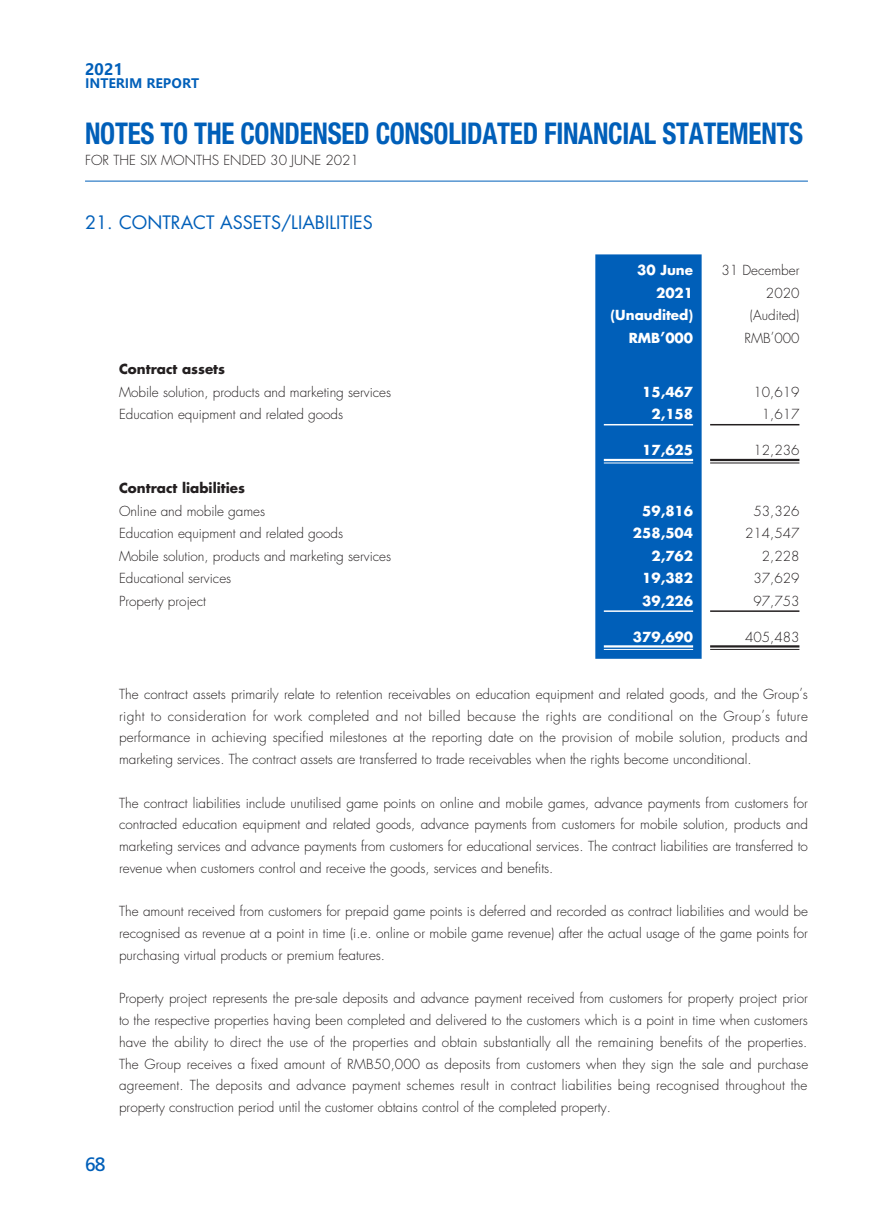
<style>
.page{position:relative;width:893px;height:1212px;background:#fff}
.page>*{position:absolute;margin:0;border:0;box-sizing:border-box;transform-origin:0 0}
.t1{font:700 condensed 30px "Helvetica Neue LT Std";letter-spacing:-.01em;color:#005fb9;scale:.9 1}
.t2{font:19.35px "Frutiger LT Std";color:#005fb9}
.t3{font:18px "Futura Std";color:#005fb9}
.t4{font:700 15.6px "Microsoft Ya Hei";color:#005fb9}
.t5{font:300 13.5px/21.8px "Futura Std";color:#231f20;text-align:justify}
.t6{font:700 13.5px "Futura Std";color:#fff}
.t7{font:700 13.5px "Futura Std";color:#231f20}
.t8{font:700 12.9px "Microsoft Ya Hei";color:#005fb9}
</style>
<div class="page">
<hr style="left:85px;top:181px;width:723px;height:1px;background:#005fb9">
<div style="left:595px;top:254px;width:107px;height:405px;background:#005fb9"></div>
<hr style="left:604px;top:424px;width:89px;height:1px;background:#fff">
<hr style="left:710px;top:424px;width:89px;height:1px;background:#231f20">
<hr style="left:604px;top:459px;width:89px;height:2px;background:#fff">
<hr style="left:604px;top:463px;width:89px;height:1px;background:#fff">
<hr style="left:710px;top:459px;width:89px;height:2px;background:#231f20">
<hr style="left:710px;top:463px;width:89px;height:1px;background:#231f20">
<hr style="left:604px;top:610px;width:89px;height:2px;background:#fff">
<hr style="left:710px;top:610px;width:89px;height:2px;background:#231f20">
<hr style="left:604px;top:645px;width:89px;height:2px;background:#fff">
<hr style="left:604px;top:649px;width:89px;height:1px;background:#fff">
<hr style="left:710px;top:645px;width:89px;height:2px;background:#231f20">
<hr style="left:710px;top:649px;width:89px;height:1px;background:#231f20">
<p class="t4" style="left:85px;top:58px;width:40px">2021</p>
<p class="t8" style="left:85px;top:74px;width:116px">INTERIM REPORT</p>
<h1 class="t1" style="left:85px;top:115px;width:799px">NOTES TO THE CONDENSED CONSOLIDATED FINANCIAL STATEMENTS</h1>
<p class="t5" style="left:85px;top:149px;width:275px">FOR THE SIX MONTHS ENDED 30 JUNE 2021</p>
<h3 class="t3" style="left:85px;top:211px;width:289px">21. CONTRACT ASSETS/LIABILITIES</h3>
<p class="t6" style="left:637px;top:261px;width:57px">30 June</p>
<p class="t5" style="left:721px;top:260px;width:79px">31 December</p>
<p class="t6" style="left:656px;top:284px;width:39px">2021</p>
<p class="t5" style="left:766px;top:282px;width:35px">2020</p>
<p class="t6" style="left:610px;top:306px;width:84px">(Unaudited)</p>
<p class="t5" style="left:750px;top:305px;width:51px">(Audited)</p>
<p class="t6" style="left:629px;top:329px;width:66px">RMB’000</p>
<p class="t5" style="left:744px;top:327px;width:56px">RMB’000</p>
<p class="t7" style="left:119px;top:360px;width:108px">Contract assets</p>
<p class="t5" style="left:119px;top:381px;width:274px">Mobile solution, products and marketing services</p>
<p class="t6" style="left:642px;top:383px;width:52px">15,467</p>
<p class="t5" style="left:753px;top:381px;width:48px">10,619</p>
<p class="t5" style="left:119px;top:404px;width:226px">Education equipment and related goods</p>
<p class="t6" style="left:651px;top:405px;width:43px">2,158</p>
<p class="t5" style="left:762px;top:404px;width:39px">1,617</p>
<p class="t6" style="left:642px;top:441px;width:52px">17,625</p>
<p class="t5" style="left:753px;top:440px;width:48px">12,236</p>
<p class="t7" style="left:119px;top:479px;width:127px">Contract liabilities</p>
<p class="t5" style="left:119px;top:500px;width:148px">Online and mobile games</p>
<p class="t6" style="left:642px;top:502px;width:52px">59,816</p>
<p class="t5" style="left:753px;top:500px;width:48px">53,326</p>
<p class="t5" style="left:119px;top:523px;width:226px">Education equipment and related goods</p>
<p class="t6" style="left:633px;top:524px;width:62px">258,504</p>
<p class="t5" style="left:745px;top:523px;width:56px">214,547</p>
<p class="t5" style="left:119px;top:545px;width:274px">Mobile solution, products and marketing services</p>
<p class="t6" style="left:651px;top:547px;width:43px">2,762</p>
<p class="t5" style="left:762px;top:545px;width:39px">2,228</p>
<p class="t5" style="left:119px;top:568px;width:114px">Educational services</p>
<p class="t6" style="left:642px;top:569px;width:52px">19,382</p>
<p class="t5" style="left:753px;top:568px;width:48px">37,629</p>
<p class="t5" style="left:119px;top:590px;width:88px">Property project</p>
<p class="t6" style="left:642px;top:592px;width:52px">39,226</p>
<p class="t5" style="left:753px;top:590px;width:48px">97,753</p>
<p class="t6" style="left:633px;top:628px;width:62px">379,690</p>
<p class="t5" style="left:745px;top:626px;width:56px">405,483</p>
<p class="t5" style="left:119px;top:683px;width:690px">The contract assets primarily relate to retention receivables on education equipment and related goods, and the Group’s right to consideration for work completed and not billed because the rights are conditional on the Group’s future performance in achieving specified milestones at the reporting date on the provision of mobile solution, products and marketing services. The contract assets are transferred to trade receivables when the rights become unconditional.</p>
<p class="t5" style="left:119px;top:792px;width:690px">The contract liabilities include unutilised game points on online and mobile games, advance payments from customers for contracted education equipment and related goods, advance payments from customers for mobile solution, products and marketing services and advance payments from customers for educational services. The contract liabilities are transferred to revenue when customers control and receive the goods, services and benefits.</p>
<p class="t5" style="left:119px;top:901px;width:690px">The amount received from customers for prepaid game points is deferred and recorded as contract liabilities and would be recognised as revenue at a point in time (i.e. online or mobile game revenue) after the actual usage of the game points for purchasing virtual products or premium features.</p>
<p class="t5" style="left:119px;top:988px;width:691px">Property project represents the pre-sale deposits and advance payment received from customers for property project prior to the respective properties having been completed and delivered to the customers which is a point in time when customers have the ability to direct the use of the properties and obtain substantially all the remaining benefits of the properties.<br>The Group receives a fixed amount of RMB50,000 as deposits from customers when they sign the sale and purchase agreement. The deposits and advance payment schemes result in contract liabilities being recognised throughout the property construction period until the customer obtains control of the completed property.</p>
<h2 class="t2" style="left:85px;top:1153px;width:22px">68</h2>
</div>
